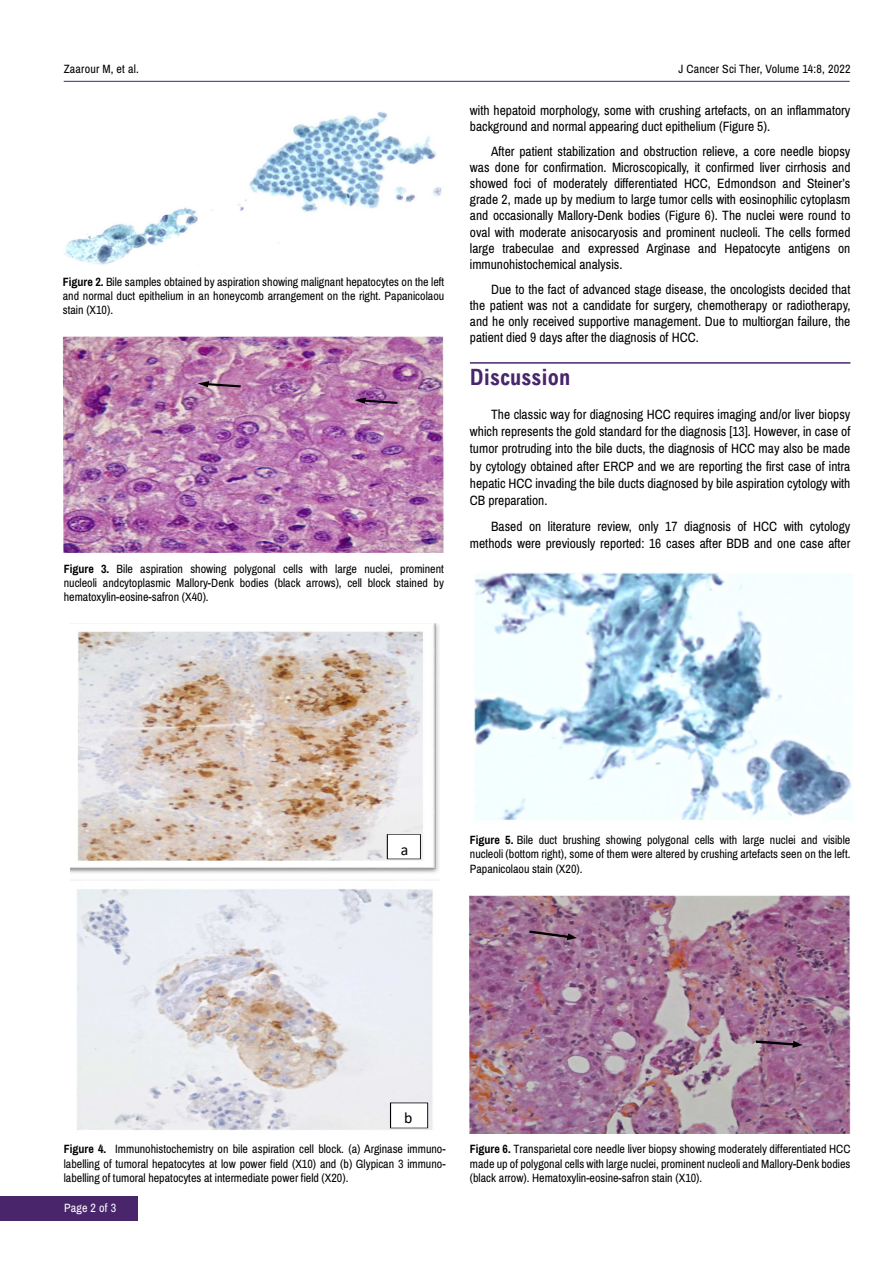
<style>
.page{position:relative;width:893px;height:1263px;background:#fff}
.page>*{position:absolute;margin:0;border:0;box-sizing:border-box;transform-origin:0 0}
.t1{font:700 condensed 22.5px "Arial";color:#49266c}
.t2{font:15.75px "Calibri";color:#000}
.t3{font:13.5px/16.2px "Archivo Narrow";color:#000;text-align:justify}
.t4{font:12px/14.4px "Archivo Narrow";color:#000;text-align:justify}
.t5{font:12px "Archivo Narrow";letter-spacing:.015em;color:#fff}
.s1{font-weight:700}
</style>
<div class="page">
<hr style="left:64px;top:81px;width:786px;height:1px;background:#49266c">
<div style="left:0;top:1196px;width:137px;height:24px;background:#49266c"></div>
<hr style="left:470px;top:362px;width:380px;height:2px;background:#49266c">
<img style="left:64px;top:112px;width:378px;height:153px">
<img style="left:63px;top:336px;width:381px;height:217px">
<img style="left:198px;top:381px;width:200px;height:23px">
<img style="left:70px;top:623px;width:369px;height:250px">
<img style="left:70px;top:623px;width:82px;height:78px">
<svg style="left:387px;top:834px;width:34px;height:25px"></svg>
<img style="left:70px;top:880px;width:369px;height:250px">
<svg style="left:390px;top:1102px;width:41px;height:28px"></svg>
<img style="left:404px;top:1110px;width:13px;height:15px">
<img style="left:474px;top:572px;width:378px;height:248px">
<img style="left:470px;top:895px;width:381px;height:238px">
<svg style="left:529px;top:930px;width:273px;height:118px;background:#a17793"></svg>
<p class="t4" style="left:64px;top:61px;width:77px">Zaarour M, et al.</p>
<p class="t4" style="left:679px;top:61px;width:173px">J Cancer Sci Ther, Volume 14:8, 2022</p>
<p class="t4" style="left:63px;top:274px;width:383px"><span class="s1">Figure 2.</span> Bile samples obtained by aspiration showing malignant hepatocytes on the left and normal duct epithelium in an honeycomb arrangement on the right. Papanicolaou stain (X10).</p>
<p class="t4" style="left:64px;top:561px;width:382px"><span class="s1">Figure 3.</span> Bile aspiration showing polygonal cells with large nuclei, prominent nucleoli andcytoplasmic Mallory-Denk bodies (black arrows), cell block stained by hematoxylin-eosine-safron (X40).</p>
<p class="t3" style="left:470px;top:102px;width:382px">with hepatoid morphology, some with crushing artefacts, on an inflammatory background and normal appearing duct epithelium (Figure 5).</p>
<p class="t3" style="left:470px;top:143px;width:382px;text-indent:21px">After patient stabilization and obstruction relieve, a core needle biopsy was done for confirmation. Microscopically, it confirmed liver cirrhosis and showed foci of moderately differentiated HCC, Edmondson and Steiner’s grade 2, made up by medium to large tumor cells with eosinophilic cytoplasm and occasionally Mallory-Denk bodies (Figure 6). The nuclei were round to oval with moderate anisocaryosis and prominent nucleoli. The cells formed large trabeculae and expressed Arginase and Hepatocyte antigens on immunohistochemical analysis.</p>
<p class="t3" style="left:470px;top:281px;width:382px;text-indent:21px">Due to the fact of advanced stage disease, the oncologists decided that the patient was not a candidate for surgery, chemotherapy or radiotherapy, and he only received supportive management. Due to multiorgan failure, the patient died 9 days after the diagnosis of HCC.</p>
<h1 class="t1" style="left:470px;top:364px;width:102px">Discussion</h1>
<p class="t3" style="left:470px;top:406px;width:382px;line-height:17.1px;text-indent:21px">The classic way for diagnosing HCC requires imaging and/or liver biopsy which represents the gold standard for the diagnosis [13]. However, in case of tumor protruding into the bile ducts, the diagnosis of HCC may also be made by cytology obtained after ERCP and we are reporting the first case of intra hepatic HCC invading the bile ducts diagnosed by bile aspiration cytology with CB preparation.</p>
<p class="t3" style="left:470px;top:518px;width:382px;line-height:17.1px;text-align:right">Based on literature review, only 17 diagnosis of HCC with cytology methods were previously reported: 16 cases after BDB and one case after</p>
<p class="t2" style="left:401px;top:838px;width:9px">a</p>
<p class="t4" style="left:470px;top:833px;width:382px"><span class="s1">Figure 5.</span> Bile duct brushing showing polygonal cells with large nuclei and visible nucleoli (bottom right), some of them were altered by crushing artefacts seen on the left.<br>Papanicolaou stain (X20).</p>
<p class="t2" style="left:404px;top:1107px;width:10px">b</p>
<p class="t4" style="left:64px;top:1142px;width:383px"><span class="s1">Figure 4.</span> Immunohistochemistry on bile aspiration cell block. (a) Arginase immuno&shy;labelling of tumoral hepatocytes at low power field (X10) and (b) Glypican 3 immuno&shy;labelling of tumoral hepatocytes at intermediate power field (X20).</p>
<p class="t5" style="left:64px;top:1201px;width:54px">Page 2 of 3</p>
<p class="t4" style="left:470px;top:1142px;width:382px"><span class="s1">Figure 6.</span> Transparietal core needle liver biopsy showing moderately differentiated HCC made up of polygonal cells with large nuclei, prominent nucleoli and Mallory-Denk bodies (black arrow). Hematoxylin-eosine-safron stain (X10).</p>
</div>
